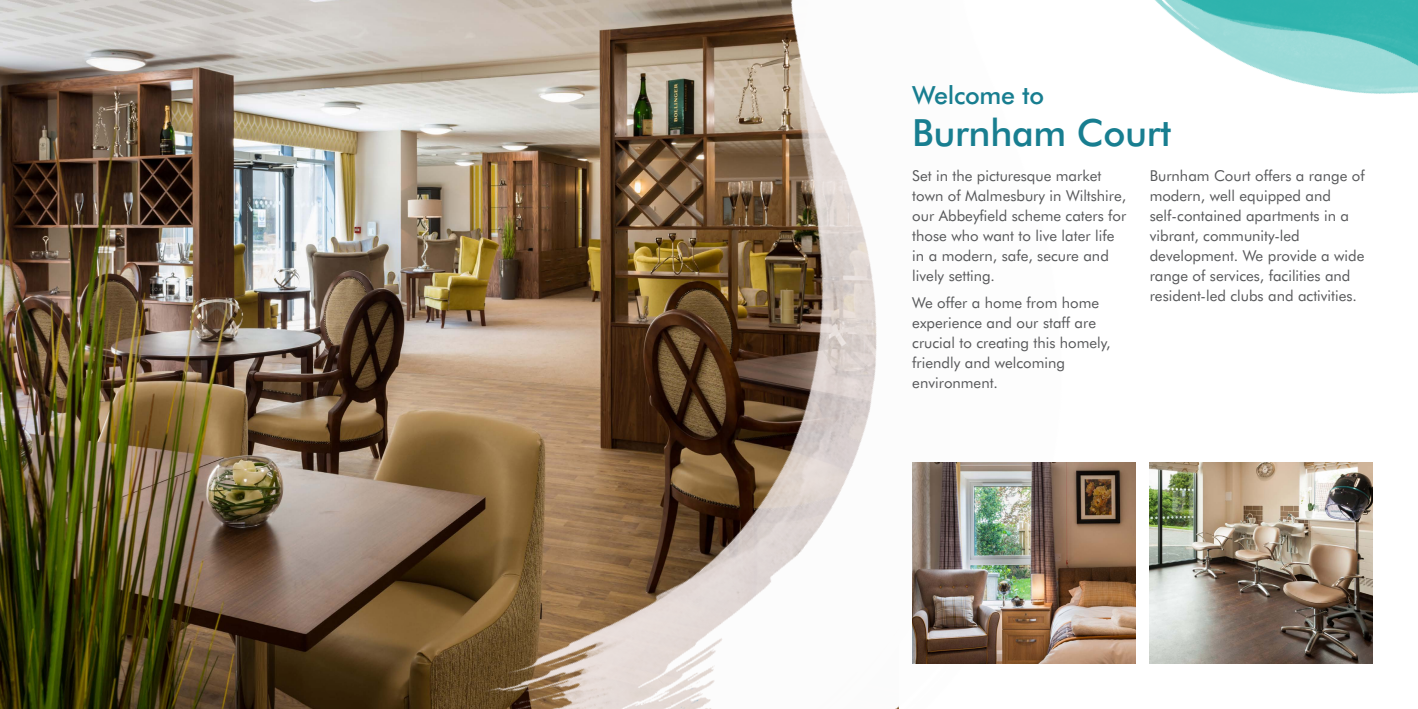
<style>
.page{position:relative;width:1418px;height:709px;background:#fff}
.page>*{position:absolute;margin:0;border:0;box-sizing:border-box;transform-origin:0 0}
.BODY_COPY{font:500 37.5px "Futura BT";letter-spacing:-.01em;color:#187e90}
.BODY_COPY-2{font:500 25px "Futura BT";letter-spacing:-.01em;color:#187e90}
.t1{font:15px/20px "Futura BT";color:#57585a}
</style>
<div class="page">
<img style="left:0;top:0;width:480px;height:709px">
<img style="left:480px;top:0;width:92px;height:709px">
<img style="left:572px;top:0;width:327px;height:709px">
<img style="left:1155px;top:0;width:262px;height:94px">
<img style="left:1149px;top:462px;width:223px;height:202px">
<img style="left:912px;top:462px;width:223px;height:202px">
<p class="BODY_COPY-2" style="left:912px;top:79px;width:133px">Welcome to</p>
<p class="BODY_COPY" style="left:912px;top:109px;width:261px">Burnham Court</p>
<p class="t1" style="left:912px;top:165px;width:216px">Set in the picturesque market town of Malmesbury in Wiltshire, our Abbeyfield scheme caters for those who want to live later life in a modern, safe, secure and lively setting.</p>
<p class="t1" style="left:912px;top:292px;width:200px">We offer a home from home experience and our staff are crucial to creating this homely, friendly and welcoming environment.</p>
<p class="t1" style="left:1149px;top:165px;width:216px">Burnham Court offers a range of modern, well equipped and self-contained apartments in a vibrant, community-led development. We provide a wide range of services, facilities and resident-led clubs and activities.</p>
</div>
